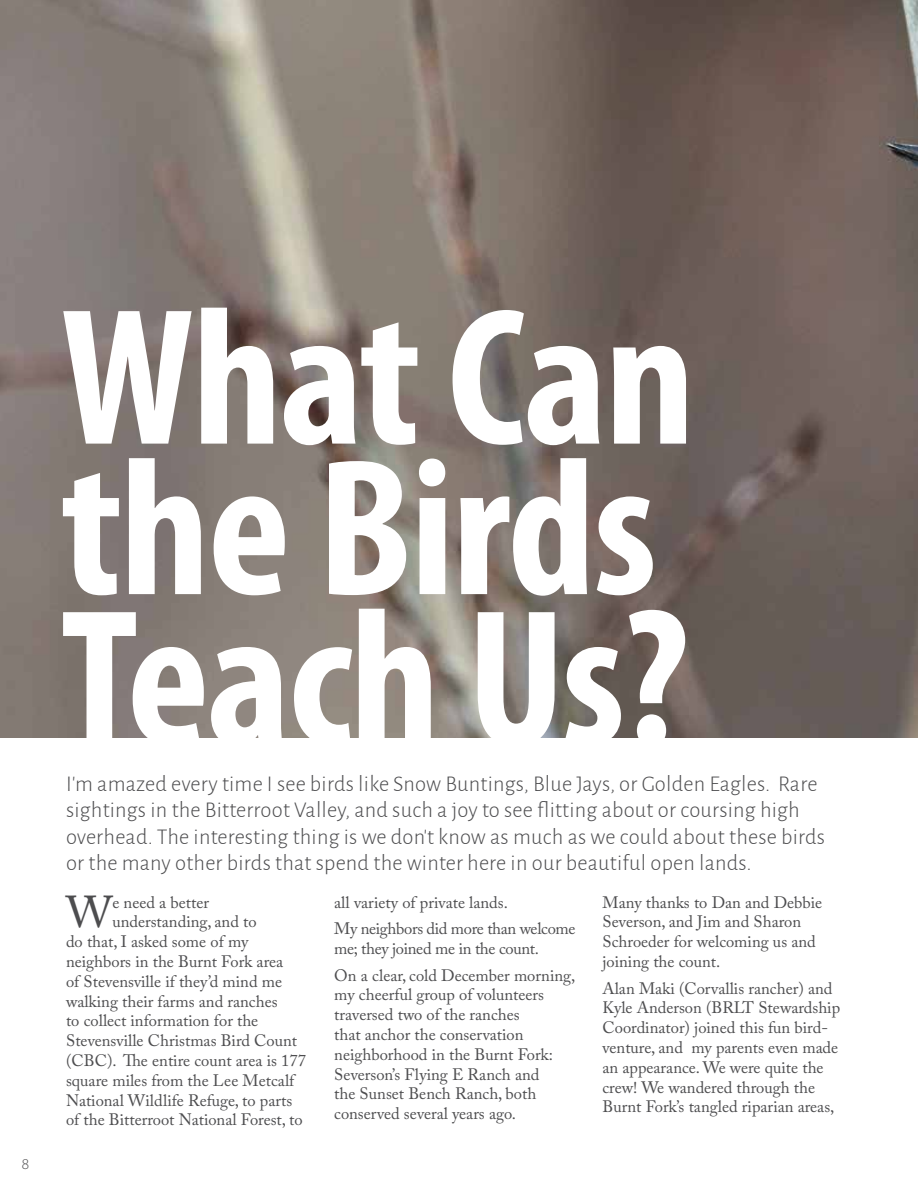
<style>
.page{position:relative;width:918px;height:1188px;background:#fff}
.page>*{position:absolute;margin:0;border:0;box-sizing:border-box;transform-origin:0 0}
.t1{font:700 condensed 196.5px/150.4px "Myriad Pro";letter-spacing:-.01em;color:#fff}
.t2{font:44.4px "Adobe Caslon Pro";color:#4d4d4f}
.t3{font:300 22.5px/26.2px "Alegreya Sans";letter-spacing:.01em;color:#4d4d4f}
.t4{font:16.5px/19.8px "Adobe Caslon Pro";color:#4d4d4f}
.t5{font:16.5px/26.5px "Adobe Caslon Pro";letter-spacing:-.02em;color:#4d4d4f}
.t6{font:300 15px "Myriad Pro";color:#4d4d4f}
</style>
<div class="page">
<img style="left:0;top:0;width:918px;height:737px">
<p class="t6" style="left:22px;top:1155px;width:9px">8</p>
<h1 class="t1" style="left:61px;top:299px;width:636px">What Can the Birds<br>Teach Us?</h1>
<p class="t3" style="left:66px;top:770px;width:760px">I’m amazed every time I see birds like Snow Buntings, Blue Jays, or Golden Eagles. Rare sightings in the Bitterroot Valley, and such a joy to see flitting about or coursing high overhead. The interesting thing is we don’t know as much as we could about these birds or the many other birds that spend the winter here in our beautiful open lands.</p>
<h2 class="t2" style="left:66px;top:886px;width:48px">W</h2>
<p class="t4" style="left:112px;top:892px;width:98px">e need a better</p>
<p class="t4" style="left:112px;top:912px;width:146px">understanding, and to</p>
<p class="t4" style="left:66px;top:932px;width:184px">do that, I asked some of my</p>
<p class="t4" style="left:66px;top:951px;width:219px">neighbors in the Burnt Fork area</p>
<p class="t4" style="left:66px;top:971px;width:218px">of Stevensville if they’d mind me</p>
<p class="t4" style="left:66px;top:991px;width:213px">walking their farms and ranches</p>
<p class="t4" style="left:66px;top:1011px;width:194px">to collect information for the</p>
<p class="t4" style="left:66px;top:1031px;width:233px">Stevensville Christmas Bird Count</p>
<p class="t4" style="left:66px;top:1050px;width:241px">(CBC). The entire count area is 177</p>
<p class="t4" style="left:66px;top:1070px;width:230px">square miles from the Lee Metcalf</p>
<p class="t4" style="left:66px;top:1090px;width:228px">National Wildlife Refuge, to parts</p>
<p class="t4" style="left:66px;top:1110px;width:238px">of the Bitterroot National Forest, to</p>
<p class="t5" style="left:334px;top:889px;width:243px">all variety of private lands.<br>My neighbors did more than welcome</p>
<p class="t4" style="left:334px;top:935px;width:242px;line-height:26.5px">me; they joined me in the count.<br>On a clear, cold December morning,</p>
<p class="t4" style="left:334px;top:985px;width:220px">my cheerful group of volunteers traversed two of the ranches<br>that anchor the conservation neighborhood in the Burnt Fork:<br>Severson’s Flying E Ranch and the Sunset Bench Ranch, both conserved several years ago.</p>
<p class="t4" style="left:603px;top:892px;width:221px">Many thanks to Dan and Debbie<br>Severson, and Jim and Sharon<br>Schroeder for welcoming us and joining the count.</p>
<p class="t4" style="left:603px;top:978px;width:239px">Alan Maki (Corvallis rancher) and Kyle Anderson (BRLT Stewardship Coordinator) joined this fun bird&shy;venture, and my parents even made an appearance. We were quite the crew! We wandered through the Burnt Fork’s tangled riparian areas,</p>
</div>
